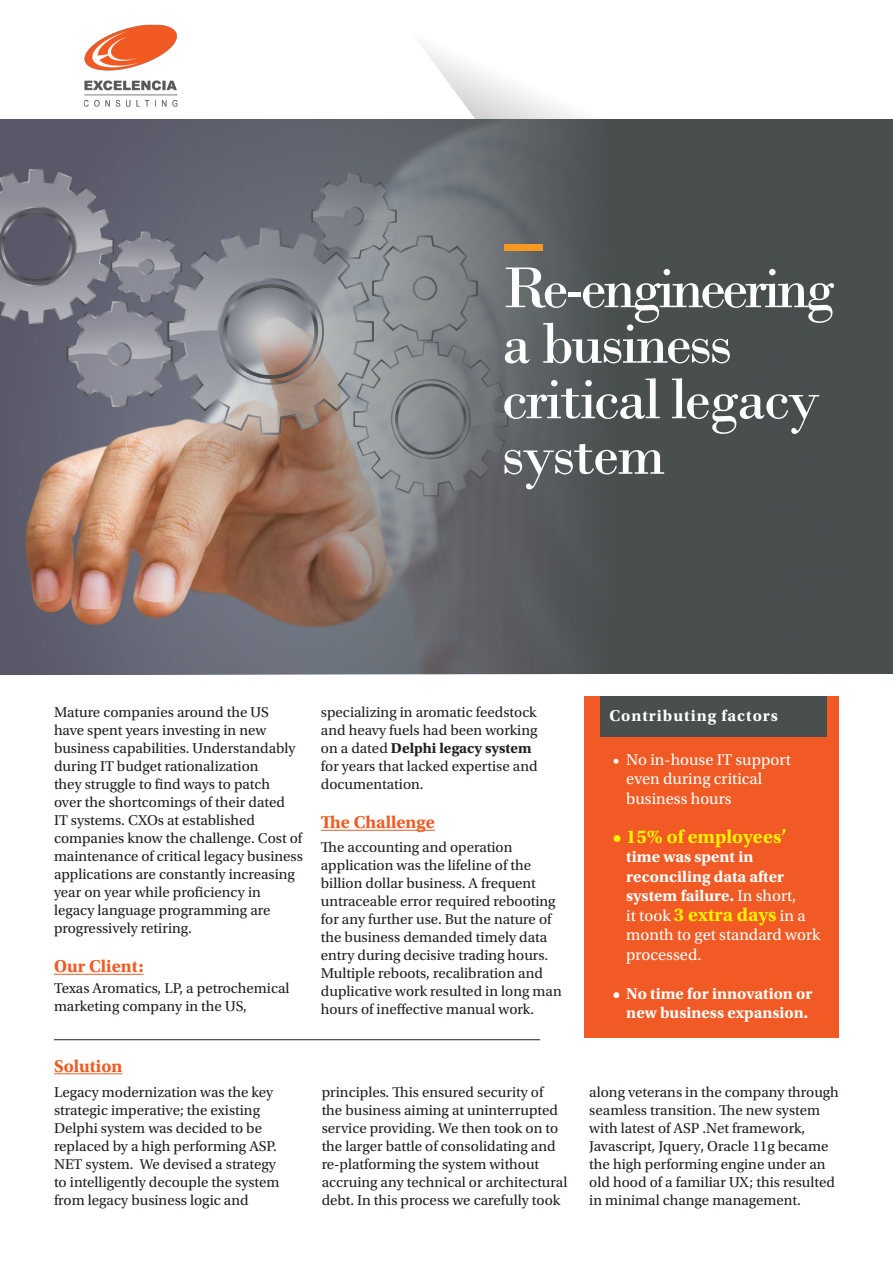
<style>
.page{position:relative;width:893px;height:1263px;background:#fff}
.page>*{position:absolute;margin:0;border:0;box-sizing:border-box;transform-origin:0 0}
.t1{font:60.6px/55.5px "Bodoni";letter-spacing:-.04em;color:#fff}
.t2{font:700 19.5px "Utopia Std";color:#fff101}
.t3{font:700 18px "Utopia Std";color:#f15a24}
.t4{font:700 16.5px/19.5px "Utopia Std";color:#fff}
.t5{font:16.5px/19.5px "Utopia Std";color:#fff}
.t6{font:700 16.5px "Utopia Std";letter-spacing:.06em;color:#fff}
.t7{font:15px/18px "Utopia Std";color:#231f20}
.s1{font-weight:700}
.s2{font-weight:400}
.s3{font-weight:400;font-size:16.5px;color:#fff}
</style>
<div class="page">
<svg style="left:423px;top:47px;width:157px;height:72px"></svg>
<div style="left:0;top:119px;width:893px;height:555px;background:#494e4f"></div>
<img style="left:0;top:119px;width:581px;height:555px">
<div style="left:504px;top:244px;width:38px;height:6px;background:#f79821"></div>
<div style="left:585px;top:696px;width:254px;height:342px;background:#f15a24"></div>
<div style="left:600px;top:696px;width:227px;height:41px;background:#494e4f"></div>
<hr style="left:54px;top:974px;width:89px;height:1px;background:#f15a24">
<hr style="left:321px;top:830px;width:114px;height:1px;background:#f15a24">
<hr style="left:54px;top:1073px;width:68px;height:1px;background:#f15a24">
<hr style="left:54px;top:1039px;width:486px;height:1px;background:#231f20">
<img style="left:83px;top:25px;width:95px;height:82px">
<p class="t1" style="left:502px;top:260px;width:335px">Re-engineering a business critical legacy system</p>
<p class="t7" style="left:54px;top:703px;width:216px">Mature companies around the US</p>
<p class="t6" style="left:609px;top:706px;width:170px">Contributing factors</p>
<p class="t7" style="left:54px;top:721px;width:250px">have spent years investing in new business capabilities. Understandably during IT budget rationalization<br>they struggle to find ways to patch<br>over the shortcomings of their dated<br>IT systems. CXOs at established companies know the challenge. Cost of maintenance of critical legacy business applications are constantly increasing year on year while proficiency in legacy language programming are progressively retiring.</p>
<p class="t3" style="left:54px;top:956px;width:91px">Our Client:</p>
<p class="t7" style="left:54px;top:980px;width:237px">Texas Aromatics, LP, a petrochemical marketing company in the US,</p>
<p class="t7" style="left:321px;top:703px;width:218px">specializing in aromatic feedstock and heavy fuels had been working on a dated <span class="s1">Delphi legacy system </span>for years that lacked expertise and documentation.</p>
<p class="t3" style="left:321px;top:812px;width:115px">The Challenge</p>
<p class="t7" style="left:321px;top:839px;width:242px">The accounting and operation application was the lifeline of the billion dollar business. A frequent untraceable error required rebooting for any further use. But the nature of the business demanded timely data entry during decisive trading hours.<br>Multiple reboots, recalibration and duplicative work resulted in long man hours of ineffective manual work.</p>
<p class="t5" style="left:626px;top:750px;width:166px;text-indent:-14px">• No in-house IT support even during critical business hours</p>
<p class="t2" style="left:613px;top:825px;width:175px">• 15% of employees’</p>
<p class="t4" style="left:626px;top:847px;width:172px">time was spent in reconciling data after system failure. <span class="s2">In short,</span></p>
<p class="t2" style="left:626px;top:903px;width:181px"><span class="s3">it took</span> 3 extra days <span class="s3">in a</span></p>
<p class="t5" style="left:626px;top:925px;width:195px">month to get standard work processed.</p>
<p class="t4" style="left:613px;top:984px;width:201px;text-align:center">• No time for innovation or new business expansion.</p>
<p class="t3" style="left:54px;top:1056px;width:70px">Solution</p>
<p class="t7" style="left:54px;top:1083px;width:227px">Legacy modernization was the key strategic imperative; the existing Delphi system was decided to be replaced by a high performing ASP.<br>NET system. We devised a strategy to intelligently decouple the system from legacy business logic and</p>
<p class="t7" style="left:322px;top:1083px;width:247px">principles. This ensured security of the business aiming at uninterrupted service providing. We then took on to the larger battle of consolidating and re-platforming the system without accruing any technical or architectural debt. In this process we carefully took</p>
<p class="t7" style="left:589px;top:1083px;width:251px">along veterans in the company through seamless transition. The new system with latest of ASP .Net framework, Javascript, Jquery, Oracle 11g became the high performing engine under an old hood of a familiar UX; this resulted in minimal change management.</p>
</div>
